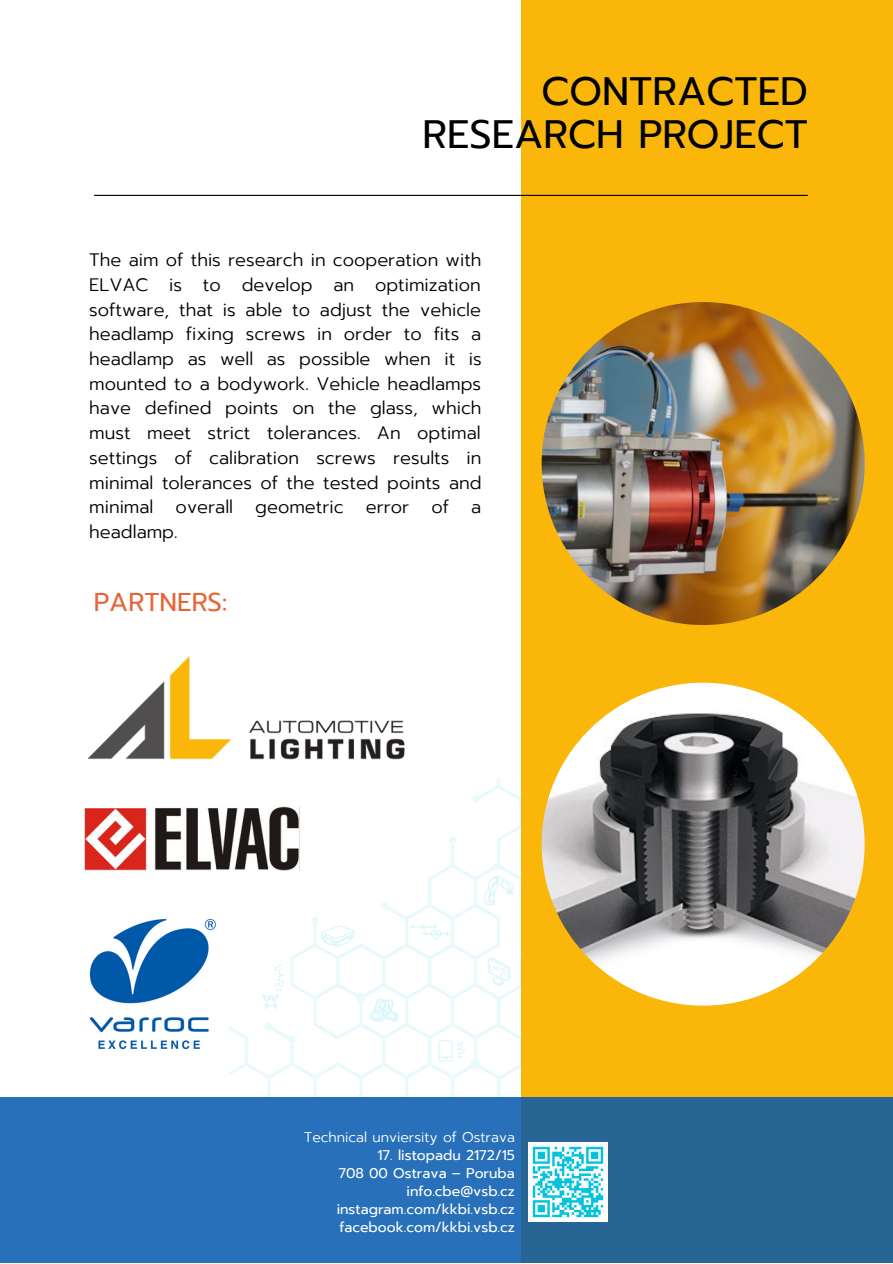
<style>
.page{position:relative;width:893px;height:1264px;background:#fff}
.page>*{position:absolute;margin:0;border:0;box-sizing:border-box;transform-origin:0 0}
.t1{font:39.45px/42.8px "Prompt";color:#000;text-align:right}
.t2{font:25.65px "Prompt";color:#e86539}
.t3{font:300 18px/24.8px "Prompt";color:#000;text-align:justify}
.t4{font:14.1px/18px "Prompt";color:#fff;text-align:right}
.t5{font:300 14.1px "Prompt";color:#fff}
</style>
<div class="page">
<div style="left:521px;top:0;width:371px;height:1262px;background:#fab70a"></div>
<svg style="left:0;top:1097px;width:892px;height:165px;background:#286dab"></svg>
<hr style="left:94px;top:195px;width:713px;height:1px;background:#000">
<img style="left:541px;top:302px;width:323px;height:323px;border-radius:50%">
<img style="left:87px;top:656px;width:318px;height:104px">
<img style="left:85px;top:807px;width:119px;height:63px">
<img style="left:89px;top:919px;width:115px;height:131px">
<img style="left:541px;top:682px;width:323px;height:323px;border-radius:50%">
<img style="left:529px;top:1142px;width:78px;height:79px">
<img style="left:204px;top:778px;width:317px;height:319px">
<h1 class="t1" style="left:422px;top:71px;width:387px">CONTRACTED<br>RESEARCH PROJECT</h1>
<p class="t3" style="left:89px;top:248px;width:394px">The aim of this research in cooperation with ELVAC is to develop an optimization software, that is able to adjust the vehicle headlamp fixing screws in order to fits a headlamp as well as possible when it is mounted to a bodywork. Vehicle headlamps have defined points on the glass, which must meet strict tolerances. An optimal settings of calibration screws results in minimal tolerances of the tested points and minimal overall geometric error of a headlamp.</p>
<h2 class="t2" style="left:94px;top:583px;width:135px">PARTNERS:</h2>
<p class="t5" style="left:304px;top:1126px;width:212px">Technical unviersity of Ostrava</p>
<p class="t4" style="left:337px;top:1146px;width:180px">17. listopadu 2172/15<br>708 00 Ostrava – Poruba info.cbe@vsb.cz instagram.com/kkbi.vsb.cz facebook.com/kkbi.vsb.cz</p>
</div>
